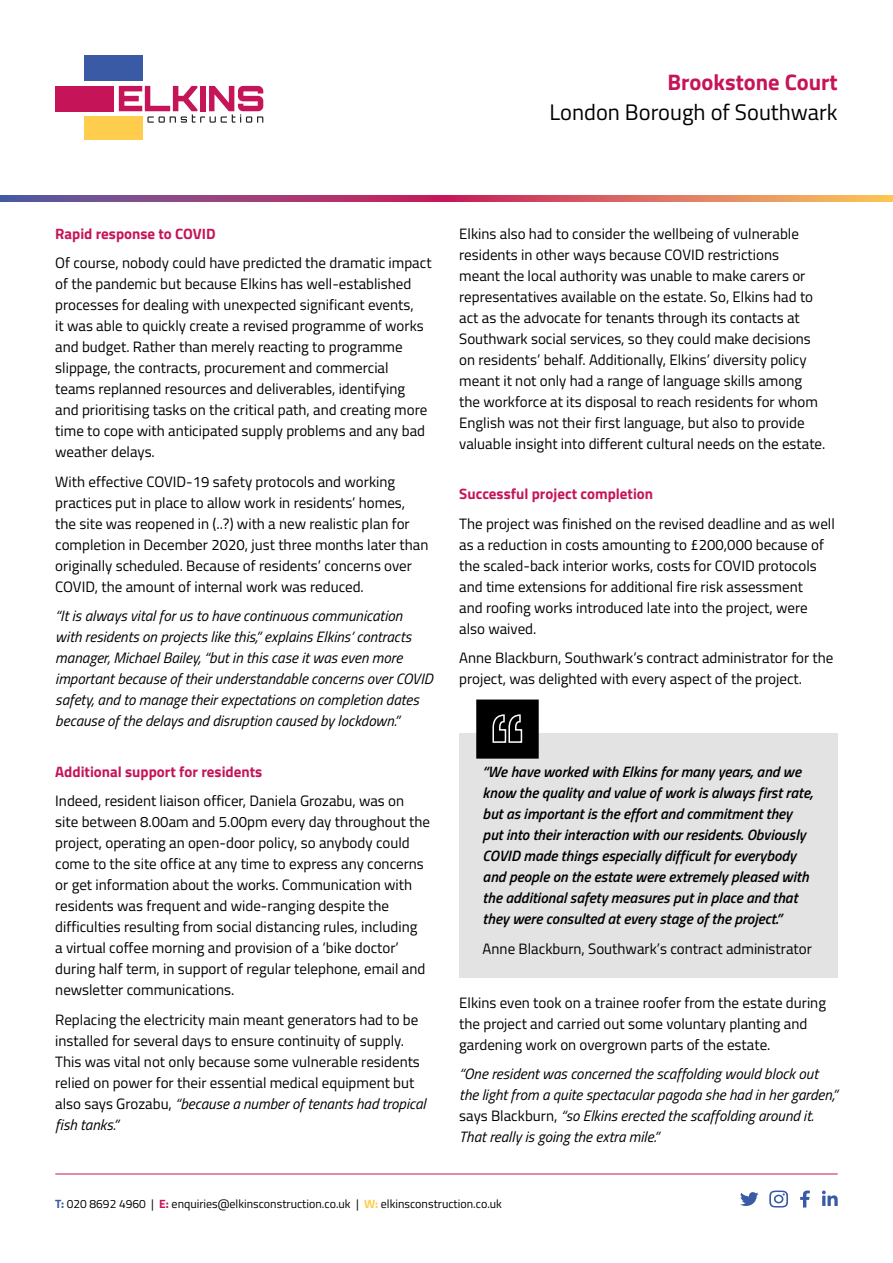
<style>
.page{position:relative;width:893px;height:1263px;background:#fff}
.page>*{position:absolute;margin:0;border:0;box-sizing:border-box;transform-origin:0 0}
.t1{font:22.5px "Titillium Web";color:#000}
.t2{font:700 22.5px "Titillium Web";color:#c61459}
.t3{font:15px/21px "Titillium Web";color:#000}
.t4{font:italic 15px/21px "Titillium Web";color:#000}
.t5{font:italic 600 15px/21px "Titillium Web";color:#000}
.t6{font:700 15px "Titillium Web";color:#c61459}
.t7{font:12px "Titillium Web";color:#000}
.s1{font-style:italic}
.s2{font-style:normal}
.s3{font-weight:700;color:#3b5aa5}
.s4{font-weight:700;color:#c61459}
.s5{font-weight:700;color:#fecd4d}
</style>
<div class="page">
<div style="left:84px;top:55px;width:58px;height:26px;background:#3b5aa5"></div>
<div style="left:84px;top:116px;width:58px;height:24px;background:#fecd4d"></div>
<div style="left:55px;top:86px;width:59px;height:25px;background:#c61459"></div>
<div style="left:201px;top:86px;width:5px;height:25px;background:#c61459"></div>
<svg style="left:119px;top:86px;width:83px;height:37px"></svg>
<svg style="left:209px;top:86px;width:54px;height:37px"></svg>
<hr style="left:55px;top:1174px;width:783px;height:1px;background:#c61459">
<svg style="left:740px;top:1192px;width:19px;height:14px"></svg>
<svg style="left:822px;top:1190px;width:16px;height:16px"></svg>
<svg style="left:800px;top:1190px;width:10px;height:17px"></svg>
<svg style="left:769px;top:1190px;width:19px;height:17px"></svg>
<svg style="left:0;top:196px;width:893px;height:5px;background:#b95b6e"></svg>
<div style="left:459px;top:733px;width:379px;height:245px;background:#e3e3e3"></div>
<div style="left:477px;top:700px;width:61px;height:58px;background:#000"></div>
<div style="left:476px;top:699px;width:63px;height:60px;border:2px solid #000"></div>
<svg style="left:492px;top:714px;width:31px;height:29px"></svg>
<h1 class="t2" style="left:667px;top:65px;width:172px">Brookstone Court</h1>
<h1 class="t1" style="left:549px;top:96px;width:290px">London Borough of Southwark</h1>
<p class="t6" style="left:55px;top:222px;width:162px">Rapid response to COVID</p>
<p class="t3" style="left:55px;top:252px;width:378px">Of course, nobody could have predicted the dramatic impact of the pandemic but because Elkins has well-established processes for dealing with unexpected significant events,<br>it was able to quickly create a revised programme of works and budget. Rather than merely reacting to programme slippage, the contracts, procurement and commercial teams replanned resources and deliverables, identifying and prioritising tasks on the critical path, and creating more time to cope with anticipated supply problems and any bad weather delays.</p>
<p class="t3" style="left:55px;top:470px;width:375px">With effective COVID-19 safety protocols and working practices put in place to allow work in residents’ homes, the site was reopened in (..?) with a new realistic plan for completion in December 2020, just three months later than originally scheduled. Because of residents’ concerns over COVID, the amount of internal work was reduced.</p>
<p class="t4" style="left:55px;top:605px;width:379px">“It is always vital for us to have continuous communication<br>with residents on projects like this,” explains Elkins’ contracts manager, Michael Bailey, “but in this case it was even more important because of their understandable concerns over COVID safety, and to manage their expectations on completion dates because of the delays and disruption caused by lockdown.”</p>
<p class="t6" style="left:55px;top:760px;width:208px">Additional support for residents</p>
<p class="t3" style="left:55px;top:790px;width:376px">Indeed, resident liaison officer, Daniela Grozabu, was on site between 8.00am and 5.00pm every day throughout the project, operating an open-door policy, so anybody could come to the site office at any time to express any concerns or get information about the works. Communication with residents was frequent and wide-ranging despite the difficulties resulting from social distancing rules, including<br>a virtual coffee morning and provision of a ‘bike doctor’ during half term, in support of regular telephone, email and newsletter communications.</p>
<p class="t3" style="left:55px;top:1008px;width:372px">Replacing the electricity main meant generators had to be installed for several days to ensure continuity of supply.<br>This was vital not only because some vulnerable residents relied on power for their essential medical equipment but also says Grozabu, <span class="s1">“because a number of tenants had tropical fish tanks.”</span></p>
<p class="t3" style="left:459px;top:222px;width:368px">Elkins also had to consider the wellbeing of vulnerable residents in other ways because COVID restrictions<br>meant the local authority was unable to make carers or representatives available on the estate. So, Elkins had to act as the advocate for tenants through its contacts at Southwark social services, so they could make decisions on residents’ behalf. Additionally, Elkins’ diversity policy meant it not only had a range of language skills among the workforce at its disposal to reach residents for whom English was not their first language, but also to provide valuable insight into different cultural needs on the estate.</p>
<p class="t6" style="left:459px;top:483px;width:195px">Successful project completion</p>
<p class="t3" style="left:459px;top:512px;width:377px">The project was finished on the revised deadline and as well as a reduction in costs amounting to £200,000 because of the scaled-back interior works, costs for COVID protocols and time extensions for additional fire risk assessment<br>and roofing works introduced late into the project, were also waived.</p>
<p class="t3" style="left:459px;top:647px;width:376px">Anne Blackburn, Southwark’s contract administrator for the project, was delighted with every aspect of the project.</p>
<p class="t5" style="left:483px;top:761px;width:332px">“We have worked with Elkins for many years, and we know the quality and value of work is always first rate, but as important is the effort and commitment they put into their interaction with our residents. Obviously COVID made things especially difficult for everybody and people on the estate were extremely pleased with the additional safety measures put in place and that they were consulted at every stage of the project.”</p>
<p class="t3" style="left:483px;top:937px;width:331px">Anne Blackburn, Southwark’s contract administrator</p>
<p class="t3" style="left:459px;top:991px;width:368px">Elkins even took on a trainee roofer from the estate during the project and carried out some voluntary planting and gardening work on overgrown parts of the estate.</p>
<p class="t4" style="left:459px;top:1063px;width:380px">“One resident was concerned the scaffolding would block out the light from a quite spectacular pagoda she had in her garden,” <span class="s2">says Blackburn,</span> “so Elkins erected the scaffolding around it.<br>That really is going the extra mile.”</p>
<p class="t7" style="left:55px;top:1195px;width:448px"><span class="s3">T:</span> 020 8692 4960 | <span class="s4">E:</span> enquiries@elkinsconstruction.co.uk | <span class="s5">W:</span> elkinsconstruction.co.uk</p>
</div>
